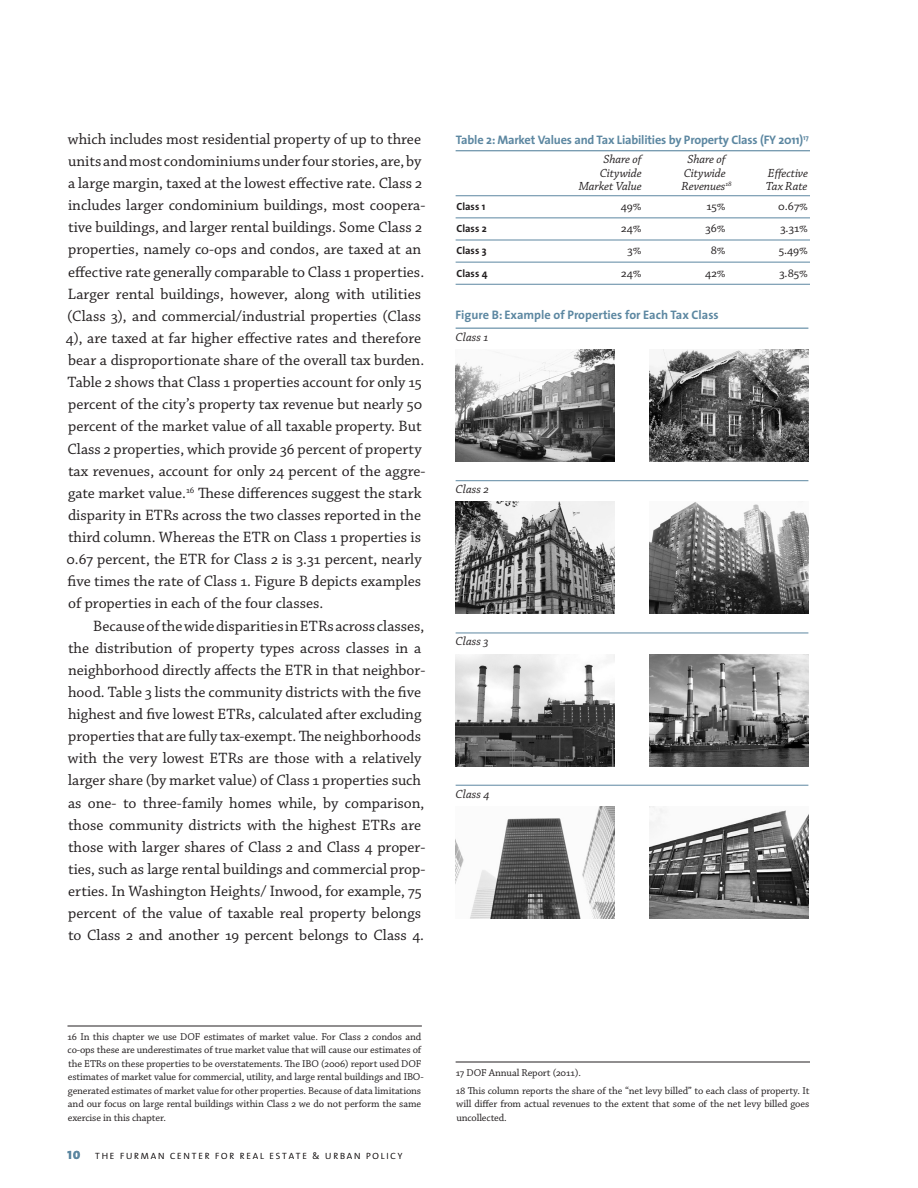
<style>
.page{position:relative;width:918px;height:1188px;background:#fff}
.page>*{position:absolute;margin:0;border:0;box-sizing:border-box;transform-origin:0 0}
.Text_with_Indent{font:15.75px/22px "Chaparral Pro";color:#231f20}
.Text_with_Indent-2{font:700 12.3px/21.8px "The Sans";letter-spacing:-.015em;color:#5c87a1}
.Text_No_Indent{font:italic 12.3px "Chaparral Pro";letter-spacing:-.005em;color:#231f20}
.Text_No_Indent-2{font:12.3px "Chaparral Pro";color:#231f20}
.Text_with_Indent-3{font:10.5px/13.5px "Chaparral Pro";letter-spacing:-.01em;color:#231f20}
.Text_No_Indent-3{font:700 10.5px "The Sans";color:#231f20}
.t1{font:9px "The Sans Extra Light Caps";letter-spacing:.2em;color:#231f20}
.s1{font-family:"Chaparral Pro";font-weight:400;font-style:italic;color:#231f20}
.s2{font-family:"The Sans Extra Bold Caps";font-size:12px;color:#5c87a1}
.s3{font-family:"The Sans";font-weight:200}
</style>
<div class="page">
<hr style="left:68px;top:1026px;width:354px;height:1px;background:#231f20">
<hr style="left:456px;top:150px;width:354px;height:1px;background:#5c87a1">
<hr style="left:456px;top:195px;width:354px;height:1px;background:#5c87a1">
<hr style="left:456px;top:218px;width:354px;height:1px;background:#5c87a1">
<hr style="left:456px;top:240px;width:354px;height:1px;background:#5c87a1">
<hr style="left:456px;top:262px;width:354px;height:1px;background:#5c87a1">
<hr style="left:456px;top:284px;width:354px;height:1px;background:#5c87a1">
<hr style="left:456px;top:328px;width:352px;height:1px;background:#5c87a1">
<hr style="left:456px;top:480px;width:352px;height:1px;background:#5c87a1">
<hr style="left:456px;top:633px;width:352px;height:1px;background:#5c87a1">
<hr style="left:456px;top:785px;width:352px;height:1px;background:#5c87a1">
<img style="left:456px;top:350px;width:159px;height:111px">
<img style="left:456px;top:502px;width:159px;height:112px">
<img style="left:456px;top:654px;width:159px;height:112px">
<img style="left:456px;top:806px;width:159px;height:112px">
<img style="left:649px;top:350px;width:159px;height:111px">
<img style="left:649px;top:502px;width:159px;height:112px">
<img style="left:649px;top:654px;width:159px;height:112px">
<img style="left:649px;top:806px;width:159px;height:112px">
<hr style="left:456px;top:1062px;width:354px;height:1px;background:#231f20">
<p class="Text_with_Indent" style="left:66px;top:128px;width:361px">which includes most residential property of up to three units and most condominiums under four stories, are, by a large margin, taxed at the lowest effective rate. Class 2 includes larger condominium buildings, most coopera&shy;tive buildings, and larger rental buildings. Some Class 2 properties, namely co-ops and condos, are taxed at an effective rate generally comparable to Class 1 properties.<br>Larger rental buildings, however, along with utilities (Class 3), and commercial/industrial properties (Class 4), are taxed at far higher effective rates and therefore bear a disproportionate share of the overall tax burden.<br>Table 2 shows that Class 1 properties account for only 15 percent of the city’s property tax revenue but nearly 50 percent of the market value of all taxable property. But Class 2 properties, which provide 36 percent of property tax revenues, account for only 24 percent of the aggre&shy;gate market value.<sup>16</sup> These differences suggest the stark disparity in ETRs across the two classes reported in the third column. Whereas the ETR on Class 1 properties is 0.67 percent, the ETR for Class 2 is 3.31 percent, nearly five times the rate of Class 1. Figure B depicts examples of properties in each of the four classes.</p>
<p class="Text_with_Indent" style="left:68px;top:615px;width:359px;text-indent:25px">Because of the wide disparities in ETRs across classes, the distribution of property types across classes in a neighborhood directly affects the ETR in that neighbor&shy;hood. Table 3 lists the community districts with the five highest and five lowest ETRs, calculated after excluding properties that are fully tax-exempt. The neighborhoods with the very lowest ETRs are those with a relatively larger share (by market value) of Class 1 properties such as one- to three-family homes while, by comparison, those community districts with the highest ETRs are those with larger shares of Class 2 and Class 4 proper&shy;ties, such as large rental buildings and commercial prop&shy;erties. In Washington Heights/ Inwood, for example, 75 percent of the value of taxable real property belongs to Class 2 and another 19 percent belongs to Class 4.</p>
<p class="Text_with_Indent-2" style="left:456px;top:128px;width:354px">Table 2: Market Values and Tax Liabilities by Property Class (FY 2011)<sup>17</sup></p>
<p class="Text_No_Indent" style="left:603px;top:153px;width:40px">Share of</p>
<p class="Text_No_Indent" style="left:687px;top:153px;width:40px">Share of</p>
<p class="Text_No_Indent" style="left:600px;top:166px;width:43px">Citywide</p>
<p class="Text_No_Indent" style="left:684px;top:166px;width:43px">Citywide</p>
<p class="Text_No_Indent" style="left:768px;top:166px;width:42px">Effective</p>
<p class="Text_No_Indent" style="left:579px;top:180px;width:65px">Market Value</p>
<p class="Text_No_Indent" style="left:682px;top:180px;width:52px">Revenues<sup>18</sup></p>
<p class="Text_No_Indent" style="left:766px;top:180px;width:43px">Tax Rate</p>
<p class="Text_No_Indent-3" style="left:456px;top:198px;width:30px">Class 1</p>
<p class="Text_No_Indent-2" style="left:621px;top:199px;width:22px">49%</p>
<p class="Text_No_Indent-2" style="left:706px;top:199px;width:21px">15%</p>
<p class="Text_No_Indent-2" style="left:778px;top:199px;width:31px">0.67%</p>
<p class="Text_No_Indent-3" style="left:456px;top:220px;width:32px">Class 2</p>
<p class="Text_No_Indent-2" style="left:621px;top:222px;width:22px">24%</p>
<p class="Text_No_Indent-2" style="left:705px;top:222px;width:22px">36%</p>
<p class="Text_No_Indent-2" style="left:780px;top:222px;width:29px">3.31%</p>
<p class="Text_No_Indent-3" style="left:456px;top:242px;width:32px">Class 3</p>
<p class="Text_No_Indent-2" style="left:628px;top:244px;width:16px">3%</p>
<p class="Text_No_Indent-2" style="left:711px;top:244px;width:16px">8%</p>
<p class="Text_No_Indent-2" style="left:779px;top:244px;width:31px">5.49%</p>
<p class="Text_No_Indent-3" style="left:456px;top:264px;width:33px">Class 4</p>
<p class="Text_No_Indent-2" style="left:621px;top:266px;width:22px">24%</p>
<p class="Text_No_Indent-2" style="left:705px;top:266px;width:22px">42%</p>
<p class="Text_No_Indent-2" style="left:779px;top:266px;width:30px">3.85%</p>
<p class="Text_with_Indent-2" style="left:456px;top:304px;width:265px">Figure B: Example of Properties for Each Tax Class<br><span class="s1">Class 1</span></p>
<p class="Text_No_Indent" style="left:456px;top:482px;width:35px">Class 2</p>
<p class="Text_No_Indent" style="left:456px;top:635px;width:34px">Class 3</p>
<p class="Text_No_Indent" style="left:456px;top:787px;width:35px">Class 4</p>
<p class="Text_with_Indent-3" style="left:68px;top:1030px;width:358px">16 In this chapter we use DOF estimates of market value. For Class 2 condos and co-ops these are underestimates of true market value that will cause our estimates of the ETRs on these properties to be overstatements. The IBO (2006) report used DOF estimates of market value for commercial, utility, and large rental buildings and IBO&shy;generated estimates of market value for other properties. Because of data limitations and our focus on large rental buildings within Class 2 we do not perform the same exercise in this chapter.</p>
<p class="t1" style="left:68px;top:1148px;width:336px"><span class="s2">10</span> THE FURMAN CENTER FOR REAL ESTATE <span class="s3">&amp;</span> URBAN POLICY</p>
<p class="Text_with_Indent-3" style="left:456px;top:1066px;width:127px">17 DOF Annual Report (2011).</p>
<p class="Text_with_Indent-3" style="left:456px;top:1084px;width:355px;text-align:justify">18 This column reports the share of the “net levy billed” to each class of property. It will differ from actual revenues to the extent that some of the net levy billed goes uncollected.</p>
</div>
